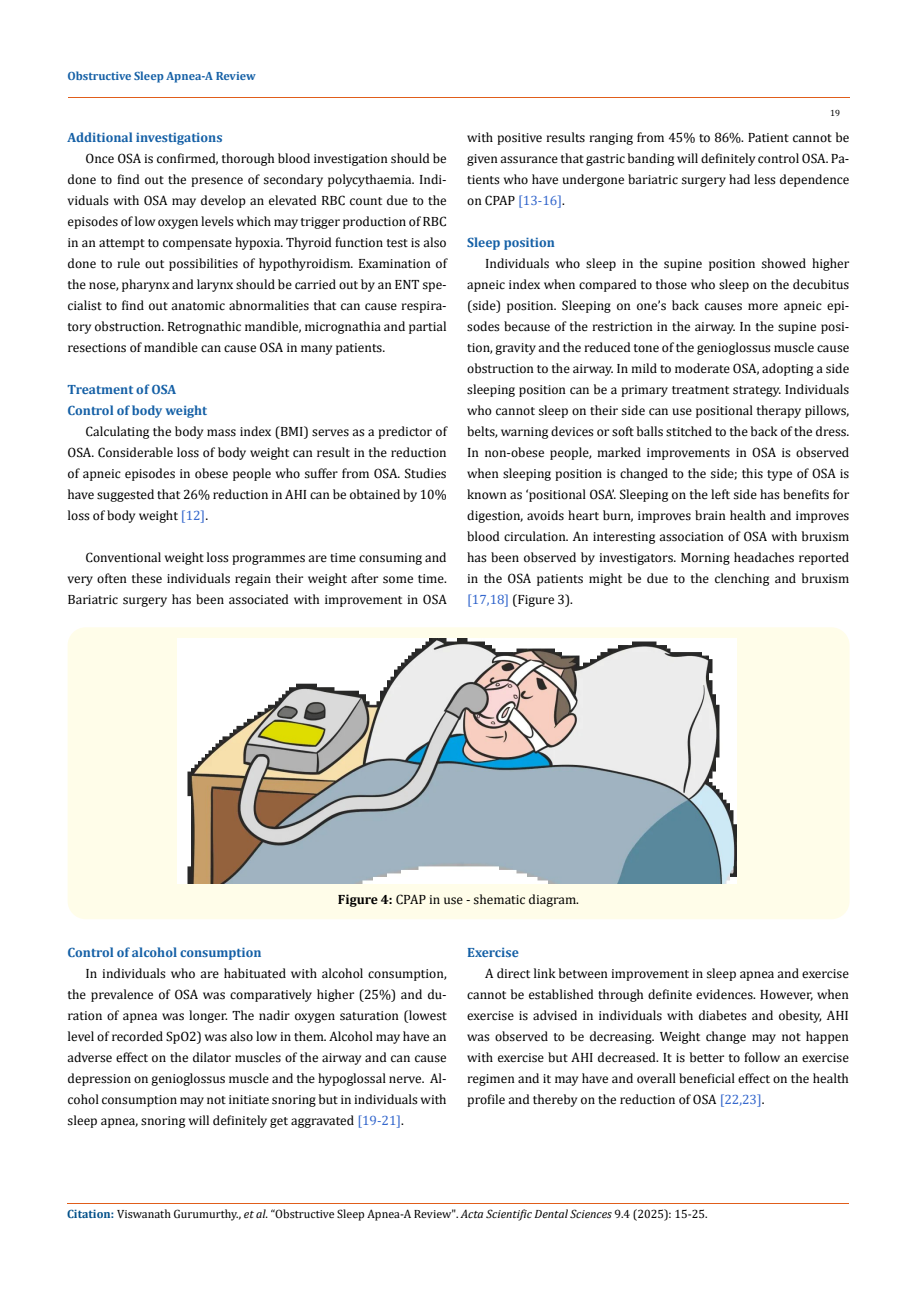
<style>
.page{position:relative;width:917px;height:1296px;background:#fff}
.page>*{position:absolute;margin:0;border:0;box-sizing:border-box;transform-origin:0 0}
.t1{font:13.5px/21px "Cambria";color:#000;text-align:justify}
.t2{font:700 13.5px/21px "Cambria";color:#1560a6}
.t3{font:12px "Cambria";color:#000}
.t4{font:700 12px "Cambria";color:#1560a6}
.t5{font:9px "Cambria";color:#000}
.s1{color:#36c}
.s2{font-weight:700}
.s3{font-weight:700;color:#035089}
.s4{font-style:italic}
</style>
<div class="page">
<hr style="left:68px;top:98px;width:781px;height:1px;background:#e05d1a">
<div style="left:68px;top:627px;width:781px;height:292px;background:#fffde9;border-radius:18px"></div>
<img style="left:177px;top:639px;width:559px;height:244px">
<hr style="left:67px;top:1203px;width:782px;height:1px;background:#e05d1a">
<p class="t4" style="left:68px;top:67px;width:189px">Obstructive Sleep Apnea-A Review</p>
<p class="t2" style="left:68px;top:126px;width:156px">Additional investigations</p>
<p class="t1" style="left:68px;top:148px;width:381px;text-indent:18px">Once OSA is confirmed, thorough blood investigation should be done to find out the presence of secondary polycythaemia. Indi&shy;viduals with OSA may develop an elevated RBC count due to the episodes of low oxygen levels which may trigger production of RBC in an attempt to compensate hypoxia. Thyroid function test is also done to rule out possibilities of hypothyroidism. Examination of the nose, pharynx and larynx should be carried out by an ENT spe&shy;cialist to find out anatomic abnormalities that can cause respira&shy;tory obstruction. Retrognathic mandible, micrognathia and partial resections of mandible can cause OSA in many patients.</p>
<p class="t2" style="left:68px;top:378px;width:141px">Treatment of OSA<br>Control of body weight</p>
<p class="t1" style="left:68px;top:421px;width:381px;text-indent:18px">Calculating the body mass index (BMI) serves as a predictor of OSA. Considerable loss of body weight can result in the reduction of apneic episodes in obese people who suffer from OSA. Studies have suggested that 26% reduction in AHI can be obtained by 10% loss of body weight <span class="s1">[12]</span>.</p>
<p class="t1" style="left:68px;top:547px;width:381px;text-indent:18px">Conventional weight loss programmes are time consuming and very often these individuals regain their weight after some time.<br>Bariatric surgery has been associated with improvement in OSA</p>
<p class="t5" style="left:830px;top:108px;width:11px">19</p>
<p class="t1" style="left:467px;top:127px;width:384px">with positive results ranging from 45% to 86%. Patient cannot be given assurance that gastric banding will definitely control OSA. Pa&shy;tients who have undergone bariatric surgery had less dependence on CPAP <span class="s1">[13-16]</span>.</p>
<p class="t2" style="left:467px;top:232px;width:89px">Sleep position</p>
<p class="t1" style="left:467px;top:253px;width:384px;text-indent:18px">Individuals who sleep in the supine position showed higher apneic index when compared to those who sleep on the decubitus (side) position. Sleeping on one’s back causes more apneic epi&shy;sodes because of the restriction in the airway. In the supine posi&shy;tion, gravity and the reduced tone of the genioglossus muscle cause obstruction to the airway. In mild to moderate OSA, adopting a side sleeping position can be a primary treatment strategy. Individuals who cannot sleep on their side can use positional therapy pillows, belts, warning devices or soft balls stitched to the back of the dress.<br>In non-obese people, marked improvements in OSA is observed when sleeping position is changed to the side; this type of OSA is known as ‘positional OSA’. Sleeping on the left side has benefits for digestion, avoids heart burn, improves brain health and improves blood circulation. An interesting association of OSA with bruxism has been observed by investigators. Morning headaches reported in the OSA patients might be due to the clenching and bruxism <span class="s1">[17,18]</span> (Figure 3).</p>
<p class="t1" style="left:338px;top:888px;width:242px"><span class="s2">Figure 4:</span> CPAP in use - shematic diagram.</p>
<p class="t2" style="left:68px;top:942px;width:195px">Control of alcohol consumption</p>
<p class="t1" style="left:68px;top:963px;width:380px;text-indent:18px">In individuals who are habituated with alcohol consumption, the prevalence of OSA was comparatively higher (25%) and du&shy;ration of apnea was longer. The nadir oxygen saturation (lowest level of recorded SpO2) was also low in them. Alcohol may have an adverse effect on the dilator muscles of the airway and can cause depression on genioglossus muscle and the hypoglossal nerve. Al&shy;cohol consumption may not initiate snoring but in individuals with sleep apnea, snoring will definitely get aggravated <span class="s1">[19-21]</span>.</p>
<p class="t2" style="left:467px;top:942px;width:53px">Exercise</p>
<p class="t1" style="left:467px;top:963px;width:383px;text-indent:18px">A direct link between improvement in sleep apnea and exercise cannot be established through definite evidences. However, when exercise is advised in individuals with diabetes and obesity, AHI was observed to be decreasing. Weight change may not happen with exercise but AHI decreased. It is better to follow an exercise regimen and it may have and overall beneficial effect on the health profile and thereby on the reduction of OSA <span class="s1">[22,23]</span>.</p>
<p class="t3" style="left:67px;top:1207px;width:642px"><span class="s3">Citation:</span> Viswanath Gurumurthy., <span class="s4">et al</span>. “Obstructive Sleep Apnea-A Review". <span class="s4">Acta Scientific Dental Sciences</span> 9.4 (2025): 15-25.</p>
</div>
